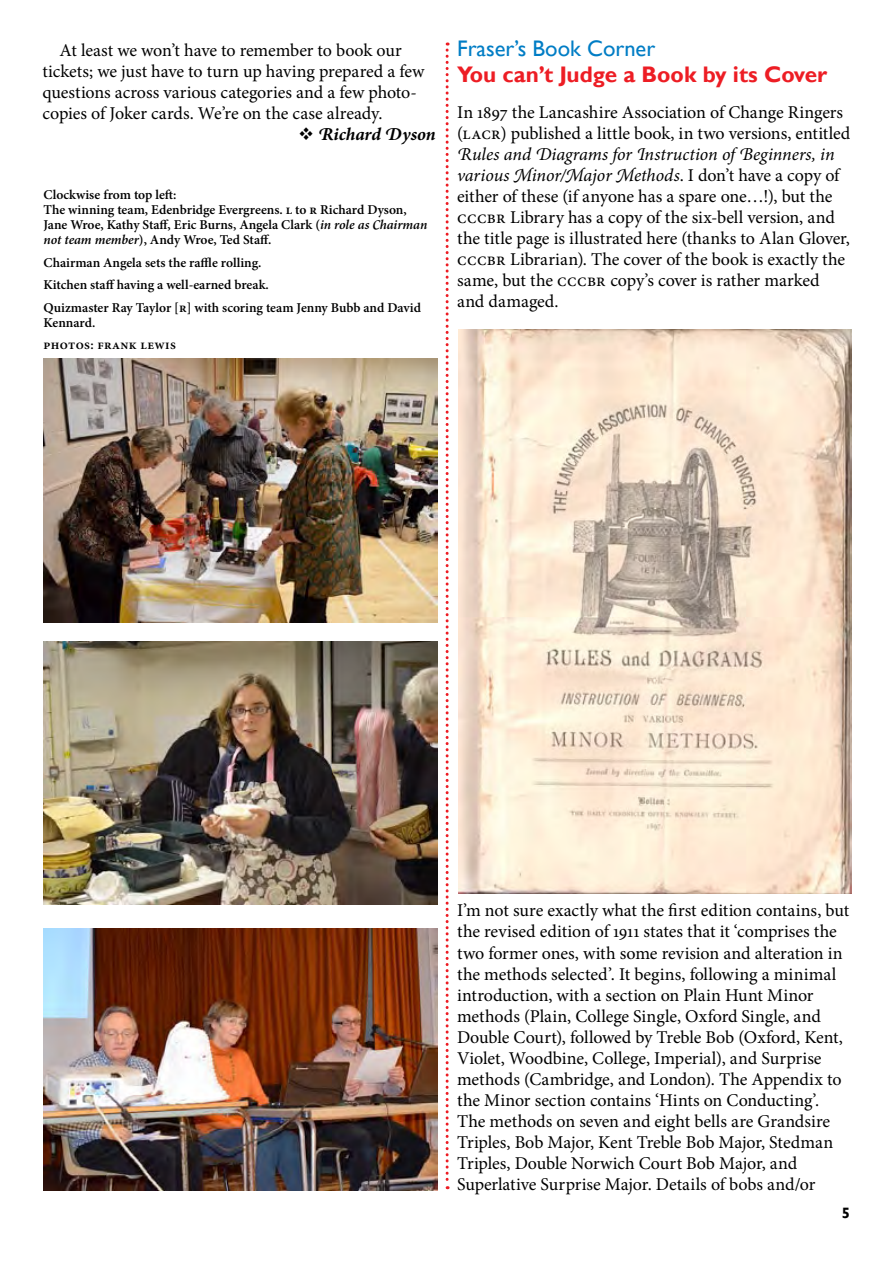
<style>
.page{position:relative;width:893px;height:1263px;background:#fff}
.page>*{position:absolute;margin:0;border:0;box-sizing:border-box;transform-origin:0 0}
.t1{font:700 22.5px "Gill Sans";color:#ed1d24}
.t2{font:22.5px "Gill Sans";color:#007dc5}
.t3{font:18px/21px "Minion Pro";letter-spacing:-.005em;color:#000}
.t4{font:italic 700 18px "Minion Pro";letter-spacing:-.005em;color:#000}
.t5{font:700 15px "Gill Sans";color:#000}
.t6{font:600 13.5px/15px "Minion Pro";color:#000}
.t7{font:600 13.5px/22.5px "Minion Pro";letter-spacing:.025em;color:#000}
.s1{font-style:italic}
</style>
<div class="page">
<img style="left:44px;top:358px;width:393px;height:265px">
<img style="left:44px;top:641px;width:393px;height:263px">
<img style="left:44px;top:928px;width:393px;height:263px">
<img style="left:458px;top:329px;width:393px;height:564px">
<svg style="left:446px;top:43px;width:3px;height:1146px"></svg>
<p class="t3" style="left:43px;top:39px;width:384px;text-indent:17px">At least we won’t have to remember to book our tickets; we just have to turn up having prepared a few questions across various categories and a few photo&shy;copies of Joker cards. We’re on the case already.</p>
<p class="t4" style="left:318px;top:121px;width:119px">Richard Dyson</p>
<p class="t6" style="left:44px;top:187px;width:385px">Clockwise from top left:<br>The winning team, Edenbridge Evergreens. l to r Richard Dyson, Jane Wroe, Kathy Staff, Eric Burns, Angela Clark (<span class="s1">in role as Chairman not team member</span>), Andy Wroe, Ted Staff.</p>
<p class="t6" style="left:44px;top:251px;width:379px;line-height:22.5px">Chairman Angela sets the raffle rolling.<br>Kitchen staff having a well-earned break.<br>Quizmaster Ray Taylor [r] with scoring team Jenny Bubb and David</p>
<p class="t7" style="left:44px;top:311px;width:134px">Kennard.<br>photos: frank lewis</p>
<p class="t2" style="left:457px;top:35px;width:200px">Fraser’s Book Corner</p>
<p class="t1" style="left:457px;top:60px;width:372px">You can’t Judge a Book by its Cover</p>
<p class="t3" style="left:457px;top:102px;width:395px">In 1897 the Lancashire Association of Change Ringers (lacr) published a little book, in two versions, entitled</p>
<p class="t3" style="left:457px;top:144px;width:394px"><span class="s1">Rules and Diagrams for Instruction of Beginners, in various Minor/Major Methods</span>. I don’t have a copy of either of these (if anyone has a spare one…!), but the cccbr Library has a copy of the six-bell version, and the title page is illustrated here (thanks to Alan Glover, cccbr Librarian). The cover of the book is exactly the same, but the cccbr copy’s cover is rather marked and damaged.</p>
<p class="t3" style="left:457px;top:900px;width:394px">I’m not sure exactly what the first edition contains, but the revised edition of 1911 states that it ‘comprises the two former ones, with some revision and alteration in the methods selected’. It begins, following a minimal introduction, with a section on Plain Hunt Minor methods (Plain, College Single, Oxford Single, and Double Court), followed by Treble Bob (Oxford, Kent, Violet, Woodbine, College, Imperial), and Surprise methods (Cambridge, and London). The Appendix to the Minor section contains ‘Hints on Conducting’.<br>The methods on seven and eight bells are Grandsire Triples, Bob Major, Kent Treble Bob Major, Stedman Triples, Double Norwich Court Bob Major, and Superlative Surprise Major. Details of bobs and/or</p>
<p class="t5" style="left:842px;top:1204px;width:10px">5</p>
</div>
